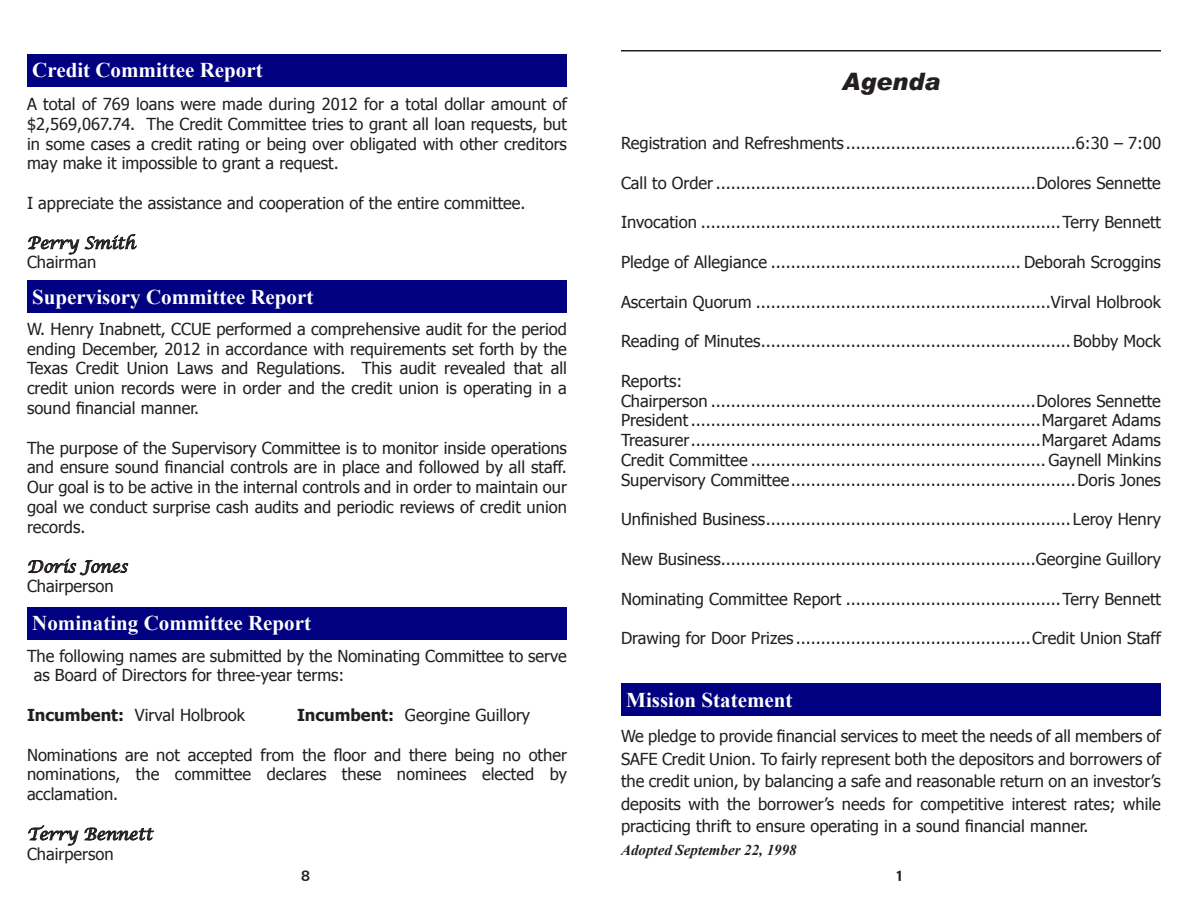
<style>
.page{position:relative;width:1188px;height:918px;background:#fff}
.page>*{position:absolute;margin:0;border:0;box-sizing:border-box;transform-origin:0 0}
.t1{font:italic 900 24px "Arial";color:#231f20}
.t2{font:700 21px "Times New Roman";color:#fff}
.Body_Text_2{font:16.5px/19.8px "Tahoma";color:#231f20;text-align:justify}
.t3{font:italic 16.5px "Lucida Calligraphy";color:#231f20}
.t4{font:italic 700 15px "Times New Roman";color:#231f20}
.t5{font:700 15px "Mixage IT Cby BT";color:#231f20}
.s1{font-weight:700}
</style>
<div class="page">
<hr style="left:621px;top:50px;width:540px;height:2px;background:#231f20">
<div style="left:621px;top:684px;width:540px;height:32px;background:#000080"></div>
<div style="left:27px;top:54px;width:540px;height:32px;background:#000080"></div>
<svg style="left:27px;top:234px;width:110px;height:21px"></svg>
<div style="left:27px;top:281px;width:540px;height:32px;background:#000080"></div>
<svg style="left:27px;top:558px;width:102px;height:18px"></svg>
<div style="left:27px;top:607px;width:540px;height:33px;background:#000080"></div>
<svg style="left:28px;top:825px;width:127px;height:21px"></svg>
<p class="t2" style="left:32px;top:56px;width:232px">Credit Committee Report</p>
<p class="Body_Text_2" style="left:27px;top:93px;width:542px">A total of 769 loans were made during 2012 for a total dollar amount of $2,569,067.74. The Credit Committee tries to grant all loan requests, but in some cases a credit rating or being over obligated with other creditors may make it impossible to grant a request.</p>
<p class="Body_Text_2" style="left:27px;top:192px;width:500px">I appreciate the assistance and cooperation of the entire committee.</p>
<p class="t3" style="left:27px;top:233px;width:110px">Perry Smith</p>
<p class="Body_Text_2" style="left:27px;top:252px;width:71px">Chairman</p>
<p class="t2" style="left:32px;top:282px;width:283px">Supervisory Committee Report</p>
<p class="Body_Text_2" style="left:27px;top:318px;width:542px">W. Henry Inabnett, CCUE performed a comprehensive audit for the period ending December, 2012 in accordance with requirements set forth by the Texas Credit Union Laws and Regulations. This audit revealed that all credit union records were in order and the credit union is operating in a sound financial manner.</p>
<p class="Body_Text_2" style="left:27px;top:437px;width:542px">The purpose of the Supervisory Committee is to monitor inside operations and ensure sound financial controls are in place and followed by all staff.<br>Our goal is to be active in the internal controls and in order to maintain our goal we conduct surprise cash audits and periodic reviews of credit union records.</p>
<p class="t3" style="left:27px;top:557px;width:102px">Doris Jones</p>
<p class="Body_Text_2" style="left:27px;top:576px;width:88px">Chairperson</p>
<p class="t2" style="left:32px;top:609px;width:280px">Nominating Committee Report</p>
<p class="Body_Text_2" style="left:34px;top:645px;width:535px;text-indent:-7px">The following names are submitted by the Nominating Committee to serve as Board of Directors for three-year terms:</p>
<p class="Body_Text_2" style="left:27px;top:704px;width:220px"><span class="s1">Incumbent:</span> Virval Holbrook</p>
<p class="Body_Text_2" style="left:297px;top:704px;width:235px"><span class="s1">Incumbent:</span> Georgine Guillory</p>
<p class="Body_Text_2" style="left:27px;top:744px;width:542px">Nominations are not accepted from the floor and there being no other nominations, the committee declares these nominees elected by acclamation.</p>
<p class="t3" style="left:27px;top:824px;width:127px">Terry Bennett</p>
<p class="Body_Text_2" style="left:27px;top:843px;width:88px">Chairperson</p>
<p class="t1" style="left:842px;top:66px;width:100px">Agenda</p>
<p class="Body_Text_2" style="left:621px;top:133px;width:542px">Registration and Refreshments..............................................6:30 – 7:00</p>
<p class="Body_Text_2" style="left:621px;top:172px;width:541px">Call to Order ................................................................Dolores Sennette</p>
<p class="Body_Text_2" style="left:621px;top:212px;width:541px">Invocation ........................................................................Terry Bennett</p>
<p class="Body_Text_2" style="left:621px;top:251px;width:542px">Pledge of Allegiance .................................................. Deborah Scroggins</p>
<p class="Body_Text_2" style="left:621px;top:291px;width:542px">Ascertain Quorum ...........................................................Virval Holbrook</p>
<p class="Body_Text_2" style="left:621px;top:331px;width:542px">Reading of Minutes..............................................................Bobby Mock</p>
<p class="Body_Text_2" style="left:621px;top:370px;width:63px">Reports:</p>
<p class="Body_Text_2" style="left:621px;top:390px;width:541px">Chairperson .................................................................Dolores Sennette</p>
<p class="Body_Text_2" style="left:621px;top:410px;width:542px">President ......................................................................Margaret Adams</p>
<p class="Body_Text_2" style="left:621px;top:430px;width:542px">Treasurer......................................................................Margaret Adams</p>
<p class="Body_Text_2" style="left:621px;top:449px;width:542px">Credit Committee ...........................................................Gaynell Minkins</p>
<p class="Body_Text_2" style="left:621px;top:469px;width:542px">Supervisory Committee.........................................................Doris Jones</p>
<p class="Body_Text_2" style="left:621px;top:509px;width:541px">Unfinished Business.............................................................Leroy Henry</p>
<p class="Body_Text_2" style="left:621px;top:548px;width:542px">New Business...............................................................Georgine Guillory</p>
<p class="Body_Text_2" style="left:621px;top:588px;width:541px">Nominating Committee Report ...........................................Terry Bennett</p>
<p class="Body_Text_2" style="left:621px;top:628px;width:541px">Drawing for Door Prizes ...............................................Credit Union Staff</p>
<p class="t2" style="left:626px;top:685px;width:168px">Mission Statement</p>
<p class="Body_Text_2" style="left:621px;top:724px;width:542px;line-height:22.5px">We pledge to provide financial services to meet the needs of all members of SAFE Credit Union. To fairly represent both the depositors and borrowers of the credit union, by balancing a safe and reasonable return on an investor’s deposits with the borrower’s needs for competitive interest rates; while practicing thrift to ensure operating in a sound financial manner.</p>
<p class="t4" style="left:621px;top:839px;width:177px">Adopted September 22, 1998</p>
<p class="t5" style="left:301px;top:866px;width:11px">8</p>
<p class="t5" style="left:895px;top:866px;width:11px">1</p>
</div>
